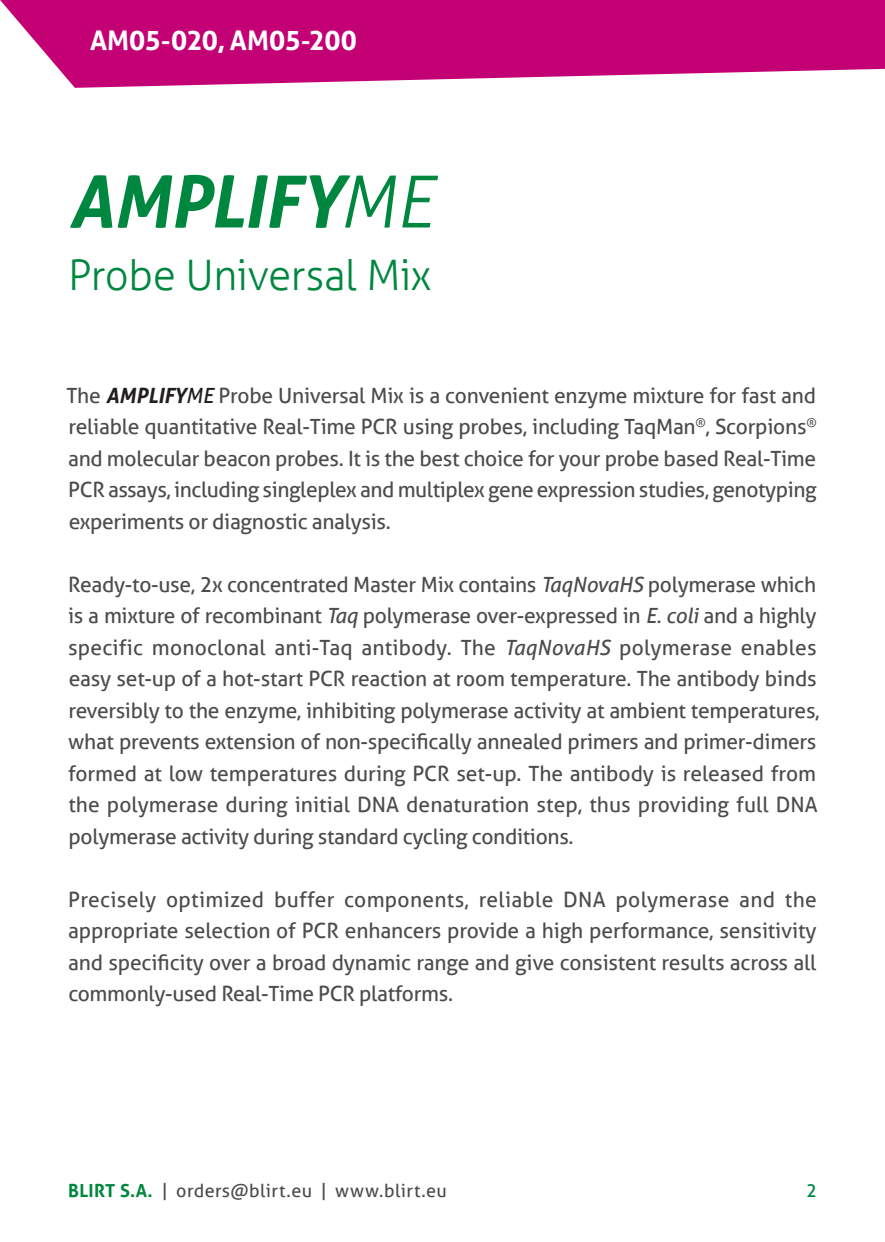
<style>
.page{position:relative;width:885px;height:1242px;background:#fff}
.page>*{position:absolute;margin:0;border:0;box-sizing:border-box;transform-origin:0 0}
.t1{font:italic 700 72px "Aller";letter-spacing:-.02em;color:#00873f}
.t2{font:300 42px "Aller";letter-spacing:-.015em;color:#00873f}
.t3{font:700 27px "Aller";letter-spacing:-.015em;color:#fff}
.t4{font:21px/31.5px "Aller";letter-spacing:-.015em;color:#4b4c4d;text-align:justify}
.t5{font:18px "Aller";letter-spacing:.02em;color:#4b4c4d}
.t6{font:18px "Aller";color:#00873f}
.s1{font-weight:300}
.s2{font-weight:700;font-style:italic;color:#231f20}
.s3{font-style:italic;color:#231f20}
.s4{font-style:italic}
.s5{font-weight:700;color:#00873f}
</style>
<div class="page">
<svg style="left:0;top:0;width:884px;height:88px;background:#cb2588"></svg>
<p class="t3" style="left:90px;top:24px;width:268px">AM05-020, AM05-200</p>
<p class="t1" style="left:68px;top:157px;width:365px">AMPLIFY<span class="s1">ME</span></p>
<p class="t2" style="left:68px;top:250px;width:365px">Probe Universal Mix</p>
<p class="t4" style="left:66px;top:379px;width:751px">The <span class="s2">AMPLIFY</span><span class="s3">ME</span> Probe Universal Mix is a convenient enzyme mixture for fast and reliable quantitative Real-Time PCR using probes, including TaqMan<sup>®</sup>, Scorpions<sup>® </sup>and molecular beacon probes. It is the best choice for your probe based Real-Time PCR assays, including singleplex and multiplex gene expression studies, genotyping experiments or diagnostic analysis.</p>
<p class="t4" style="left:68px;top:568px;width:753px;text-align:left">Ready-to-use, 2x concentrated Master Mix contains <span class="s4">TaqNovaHS</span> polymerase which is a mixture of recombinant <span class="s4">Taq</span> polymerase over-expressed in <span class="s4">E. coli</span> and a highly specific monoclonal anti-Taq antibody. The <span class="s4">TaqNovaHS</span> polymerase enables easy set-up of a hot-start PCR reaction at room temperature. The antibody binds reversibly to the enzyme, inhibiting polymerase activity at ambient temperatures, what prevents extension of non-specifically annealed primers and primer-dimers formed at low temperatures during PCR set-up. The antibody is released from the polymerase during initial DNA denaturation step, thus providing full DNA polymerase activity during standard cycling conditions.</p>
<p class="t4" style="left:68px;top:883px;width:750px">Precisely optimized buffer components, reliable DNA polymerase and the appropriate selection of PCR enhancers provide a high performance, sensitivity and specificity over a broad dynamic range and give consistent results across all commonly-used Real-Time PCR platforms.</p>
<p class="t5" style="left:68px;top:1180px;width:380px"><span class="s5">BLIRT S.A.</span> | orders@blirt.eu | www.blirt.eu</p>
<p class="t6" style="left:806px;top:1180px;width:12px">2</p>
</div>
